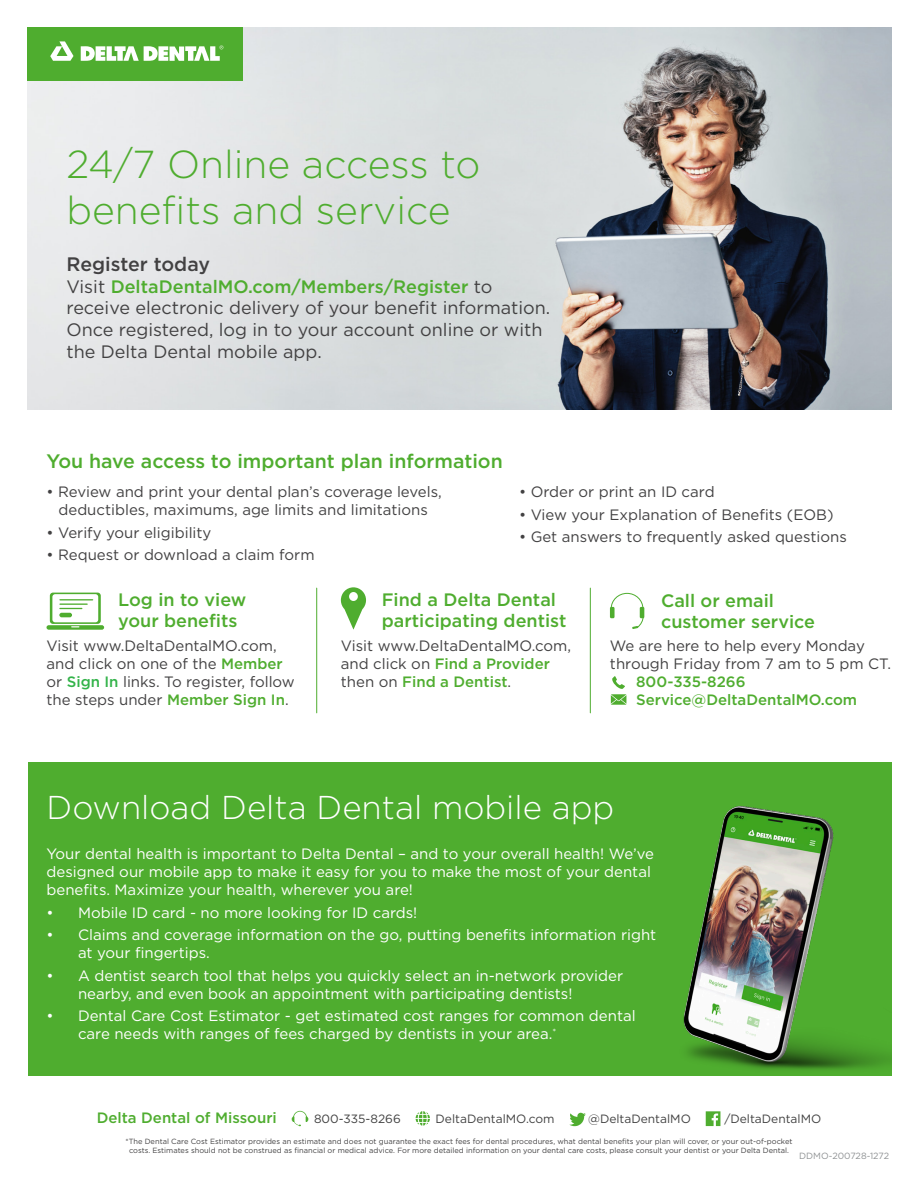
<style>
.page{position:relative;width:918px;height:1188px;background:#fff}
.page>*{position:absolute;margin:0;border:0;box-sizing:border-box;transform-origin:0 0}
.t1{font:300 39px/46.8px "Gotham";color:#4fad2f}
.t2{font:300 33px "Gotham";color:#fff}
.t3{font:500 19.5px "Gotham";color:#4fad2f}
.t4{font:500 19.5px "Gotham";color:#424142}
.t5{font:18px/21.6px "Gotham";color:#424142}
.t6{font:500 18px/21.6px "Gotham";color:#4fad2f}
.t7{font:15px/18px "Gotham";color:#fff}
.t8{font:15px/18px "Gotham";color:#424142}
.t9{font:500 15px/18px "Gotham";color:#4fad2f}
.t10{font:12px "Gotham";color:#414141}
.t11{font:9px "Gotham";color:#8f9294}
.t12{font:7.5px/9px "Gotham";color:#424142;text-align:center}
.s1{font-weight:500;color:#4fad2f}
.s2{font-weight:500;color:#33b34a}
</style>
<div class="page">
<img style="left:27px;top:27px;width:865px;height:382px">
<div style="left:27px;top:27px;width:216px;height:53px;background:#4fad2f"></div>
<svg style="left:50px;top:41px;width:24px;height:20px"></svg>
<svg style="left:81px;top:45px;width:142px;height:16px"></svg>
<svg style="left:47px;top:593px;width:57px;height:37px"></svg>
<hr style="left:59px;top:613px;width:13px;height:4px;background:#4fad2f;border-radius:2px">
<svg style="left:341px;top:587px;width:25px;height:43px"></svg>
<hr style="left:316px;top:588px;width:1px;height:125px;background:#4fad2f">
<hr style="left:590px;top:588px;width:1px;height:125px;background:#4fad2f">
<svg style="left:610px;top:592px;width:34px;height:37px"></svg>
<svg style="left:611px;top:676px;width:15px;height:29px"></svg>
<div style="left:28px;top:763px;width:864px;height:313px;background:#4fad2f"></div>
<img style="left:649px;top:762px;width:243px;height:357px">
<svg style="left:706px;top:1111px;width:14px;height:15px"></svg>
<svg style="left:569px;top:1113px;width:17px;height:13px"></svg>
<svg style="left:416px;top:1111px;width:14px;height:15px"></svg>
<svg style="left:292px;top:1111px;width:16px;height:15px"></svg>
<h1 class="t1" style="left:66px;top:139px;width:416px">24/7 Online access to benefits and service</h1>
<h3 class="t4" style="left:66px;top:252px;width:145px">Register today</h3>
<p class="t5" style="left:66px;top:275px;width:485px">Visit <span class="s1">DeltaDentalMO.com/Members/Register</span> to receive electronic delivery of your benefit information.<br>Once registered, log in to your account online or with the Delta Dental mobile app.</p>
<h3 class="t3" style="left:47px;top:449px;width:458px">You have access to important plan information</h3>
<p class="t8" style="left:47px;top:482px;width:397px;text-align:center">• Review and print your dental plan’s coverage levels, deductibles, maximums, age limits and limitations</p>
<p class="t8" style="left:47px;top:523px;width:166px">• Verify your eligibility</p>
<p class="t8" style="left:47px;top:545px;width:270px">• Request or download a claim form</p>
<p class="t8" style="left:519px;top:482px;width:197px">• Order or print an ID card</p>
<p class="t8" style="left:519px;top:505px;width:316px">• View your Explanation of Benefits (EOB)</p>
<p class="t8" style="left:519px;top:527px;width:329px">• Get answers to frequently asked questions</p>
<p class="t6" style="left:118px;top:588px;width:130px">Log in to view your benefits</p>
<p class="t8" style="left:46px;top:636px;width:250px">Visit www.DeltaDentalMO.com, and click on one of the <span class="s1">Member </span>or <span class="s2">Sign In</span> links. To register, follow the steps under <span class="s1">Member Sign In</span>.</p>
<p class="t6" style="left:382px;top:588px;width:186px">Find a Delta Dental participating dentist</p>
<p class="t8" style="left:341px;top:636px;width:232px">Visit www.DeltaDentalMO.com, and click on <span class="s1">Find a Provider </span>then on <span class="s1">Find a Dentist</span>.</p>
<p class="t6" style="left:661px;top:589px;width:156px">Call or email customer service</p>
<p class="t8" style="left:610px;top:636px;width:283px">We are here to help every Monday through Friday from 7 am to 5 pm CT.</p>
<p class="t9" style="left:636px;top:672px;width:222px">800-335-8266<br>Service@DeltaDentalMO.com</p>
<h2 class="t2" style="left:47px;top:786px;width:569px">Download Delta Dental mobile app</h2>
<p class="t7" style="left:47px;top:845px;width:609px">Your dental health is important to Delta Dental – and to your overall health! We’ve designed our mobile app to make it easy for you to make the most of your dental benefits. Maximize your health, wherever you are!</p>
<p class="t7" style="left:47px;top:903px;width:372px">• Mobile ID card - no more looking for ID cards!</p>
<p class="t7" style="left:78px;top:926px;width:580px;text-indent:-31px">• Claims and coverage information on the go, putting benefits information right at your fingertips.</p>
<p class="t7" style="left:78px;top:966px;width:547px;text-indent:-31px">• A dentist search tool that helps you quickly select an in-network provider nearby, and even book an appointment with participating dentists!</p>
<p class="t7" style="left:78px;top:1007px;width:559px;text-indent:-31px">• Dental Care Cost Estimator - get estimated cost ranges for common dental care needs with ranges of fees charged by dentists in your area.<sup>*</sup></p>
<p class="t9" style="left:97px;top:1108px;width:182px">Delta Dental of Missouri</p>
<p class="t10" style="left:314px;top:1111px;width:88px">800-335-8266</p>
<p class="t10" style="left:436px;top:1111px;width:120px">DeltaDentalMO.com</p>
<p class="t10" style="left:588px;top:1111px;width:104px">@DeltaDentalMO</p>
<p class="t10" style="left:724px;top:1111px;width:98px">/DeltaDentalMO</p>
<p class="t12" style="left:125px;top:1137px;width:669px">*The Dental Care Cost Estimator provides an estimate and does not guarantee the exact fees for dental procedures, what dental benefits your plan will cover, or your out-of-pocket costs. Estimates should not be construed as financial or medical advice. For more detailed information on your dental care costs, please consult your dentist or your Delta Dental.</p>
<p class="t11" style="left:799px;top:1150px;width:92px">DDMO-200728-1272</p>
</div>
